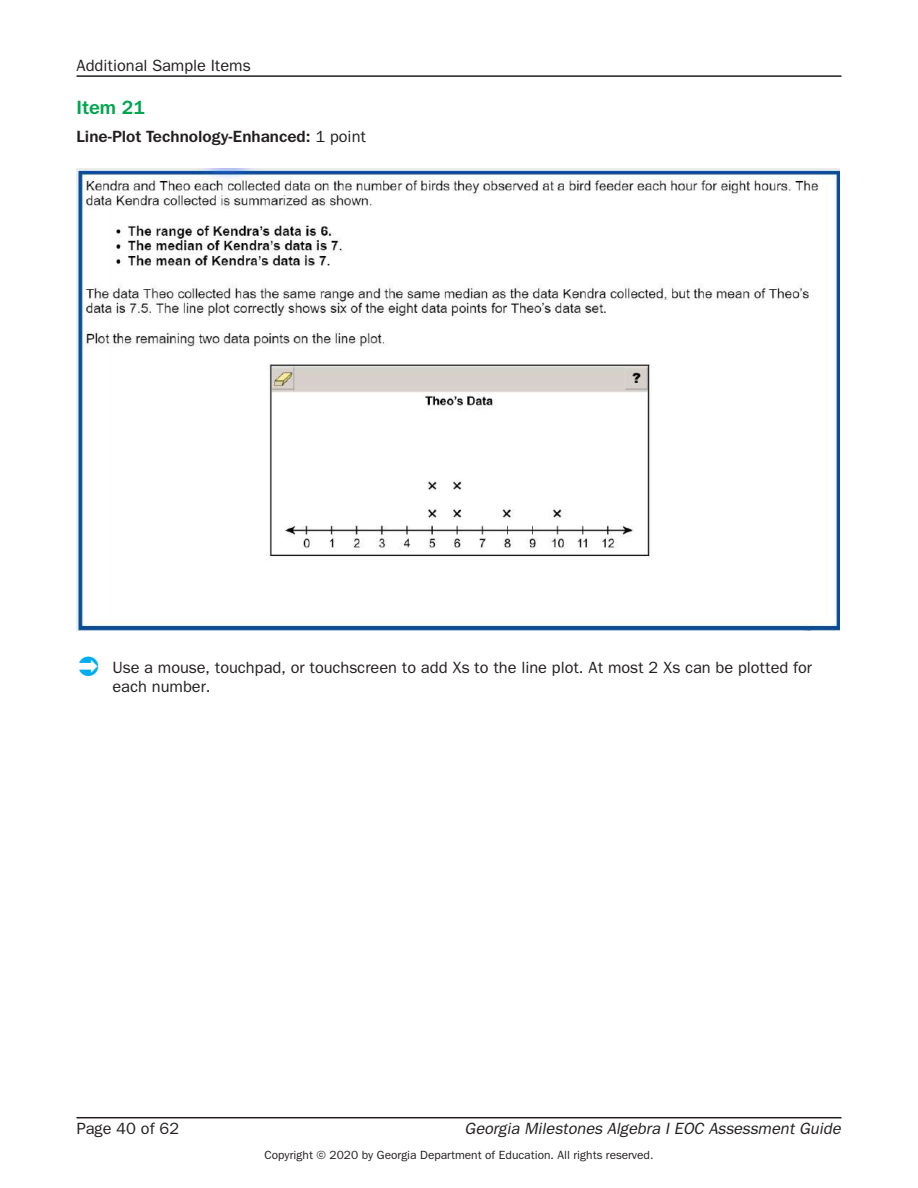
<style>
.page{position:relative;width:918px;height:1188px;background:#fff}
.page>*{position:absolute;margin:0;border:0;box-sizing:border-box;transform-origin:0 0}
.t1{font:700 19.5px "Tee Franklin";color:#00a54f}
.t2{font:500 16.5px/19.8px "Tee Franklin";color:#231f20}
.t3{font:italic 500 16.5px "Tee Franklin";color:#231f20}
.t4{font:700 16.5px "Tee Franklin";color:#231f20}
.t5{font:500 12px "Tee Franklin";color:#231f20}
.s1{font-weight:500}
</style>
<div class="page">
<hr style="left:76px;top:1117px;width:766px;height:1px;background:#231f20">
<hr style="left:76px;top:75px;width:766px;height:2px;background:#231f20">
<img style="left:76px;top:168px;width:764px;height:462px">
<p class="t2" style="left:76px;top:55px;width:176px">Additional Sample Items</p>
<p class="t1" style="left:76px;top:95px;width:70px">Item 21</p>
<p class="t4" style="left:76px;top:127px;width:291px">Line-Plot Technology-Enhanced: <span class="s1">1 point</span></p>
<p class="t2" style="left:112px;top:657px;width:701px">Use a mouse, touchpad, or touchscreen to add Xs to the line plot. At most 2 Xs can be plotted for each number.</p>
<p class="t2" style="left:76px;top:1119px;width:104px">Page 40 of 62</p>
<p class="t3" style="left:466px;top:1119px;width:377px">Georgia Milestones Algebra I EOC Assessment Guide</p>
<p class="t5" style="left:265px;top:1148px;width:390px">Copyright © 2020 by Georgia Department of Education. All rights reserved.</p>
</div>
